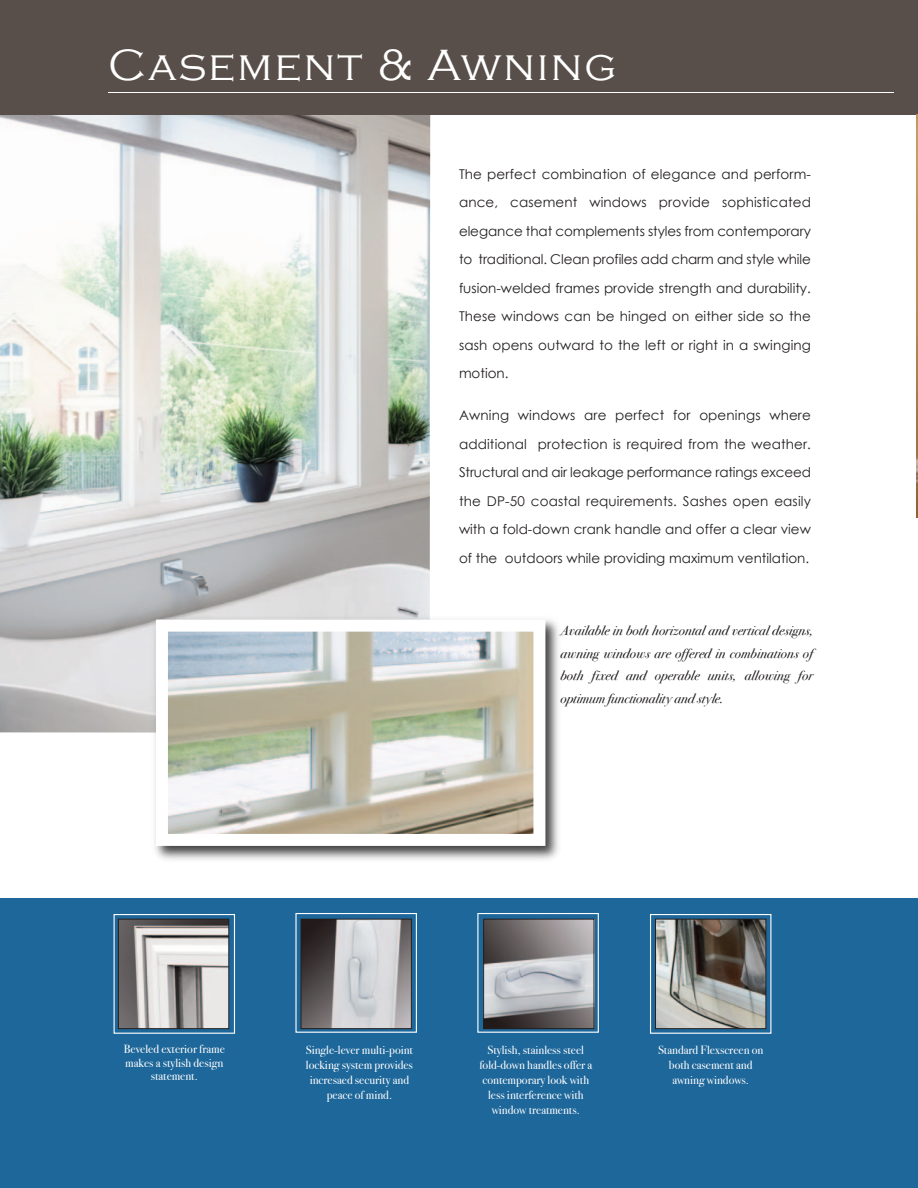
<style>
.page{position:relative;width:918px;height:1188px;background:#fff}
.page>*{position:absolute;margin:0;border:0;box-sizing:border-box;transform-origin:0 0}
.t1{font:300 45px "Copperplate Gothic";letter-spacing:.05em;color:#fff}
.t2{font:13.5px/28.5px "Century Gothic";color:#231f20;text-align:justify}
.t3{font:italic 13.5px/22.5px "Bodoni Svty Two ITCTT";color:#231f20;text-align:justify}
.t4{font:12px/15px "Bodoni Svty Two ITCTT";color:#fff;text-align:center}
</style>
<div class="page">
<div style="left:0;top:899px;width:918px;height:289px;background:#1e679a"></div>
<img style="left:0;top:115px;width:430px;height:618px">
<div style="left:0;top:0;width:918px;height:115px;background:#584f4a"></div>
<div style="left:114px;top:914px;width:121px;height:120px;border:1px solid #fff"></div>
<img style="left:149px;top:613px;width:410px;height:247px">
<img style="left:169px;top:633px;width:363px;height:200px">
<div style="left:156px;top:620px;width:389px;height:226px;border:12px solid #fff"></div>
<hr style="left:108px;top:92px;width:786px;height:1px;background:#fff">
<img style="left:303px;top:921px;width:107px;height:106px">
<div style="left:301px;top:919px;width:111px;height:110px;border:1px solid #231f20"></div>
<img style="left:657px;top:921px;width:107px;height:106px">
<div style="left:655px;top:919px;width:111px;height:110px;border:1px solid #231f20"></div>
<img style="left:485px;top:921px;width:107px;height:106px">
<div style="left:483px;top:919px;width:111px;height:110px;border:1px solid #231f20"></div>
<img style="left:120px;top:921px;width:107px;height:106px">
<div style="left:118px;top:919px;width:111px;height:110px;border:1px solid #231f20"></div>
<div style="left:295px;top:913px;width:122px;height:120px;border:1px solid #fff"></div>
<div style="left:477px;top:913px;width:122px;height:120px;border:1px solid #fff"></div>
<div style="left:650px;top:914px;width:121px;height:120px;border:1px solid #fff"></div>
<img style="left:916px;top:114px;width:2px;height:403px">
<p class="t1" style="left:108px;top:41px;width:509px">Casement &amp; Awning</p>
<p class="t2" style="left:459px;top:159px;width:353px">The perfect combination of elegance and perform&shy;ance, casement windows provide sophisticated elegance that complements styles from contemporary to traditional. Clean profiles add charm and style while fusion-welded frames provide strength and durability.<br>These windows can be hinged on either side so the sash opens outward to the left or right in a swinging motion.</p>
<p class="t2" style="left:459px;top:401px;width:353px">Awning windows are perfect for openings where additional protection is required from the weather.<br>Structural and air leakage performance ratings exceed the DP-50 coastal requirements. Sashes open easily with a fold-down crank handle and offer a clear view of the outdoors while providing maximum ventilation.</p>
<p class="t3" style="left:560px;top:620px;width:254px">Available in both horizontal and vertical designs, awning windows are offered in combinations of both fixed and operable units, allowing for optimum functionality and style.</p>
<p class="t4" style="left:124px;top:1042px;width:103px;line-height:13.5px">Beveled exterior frame makes a stylish design statement.</p>
<p class="t4" style="left:658px;top:1043px;width:107px">Standard Flexscreen on both casement and awning windows.</p>
<p class="t4" style="left:306px;top:1043px;width:109px">Single-lever multi-point locking system provides incresaed security and peace of mind.</p>
<p class="t4" style="left:488px;top:1043px;width:98px">Stylish, stainless steel</p>
<p class="t4" style="left:479px;top:1058px;width:114px">fold-down handles offer a contemporary look with less interference with window treatments.</p>
</div>
